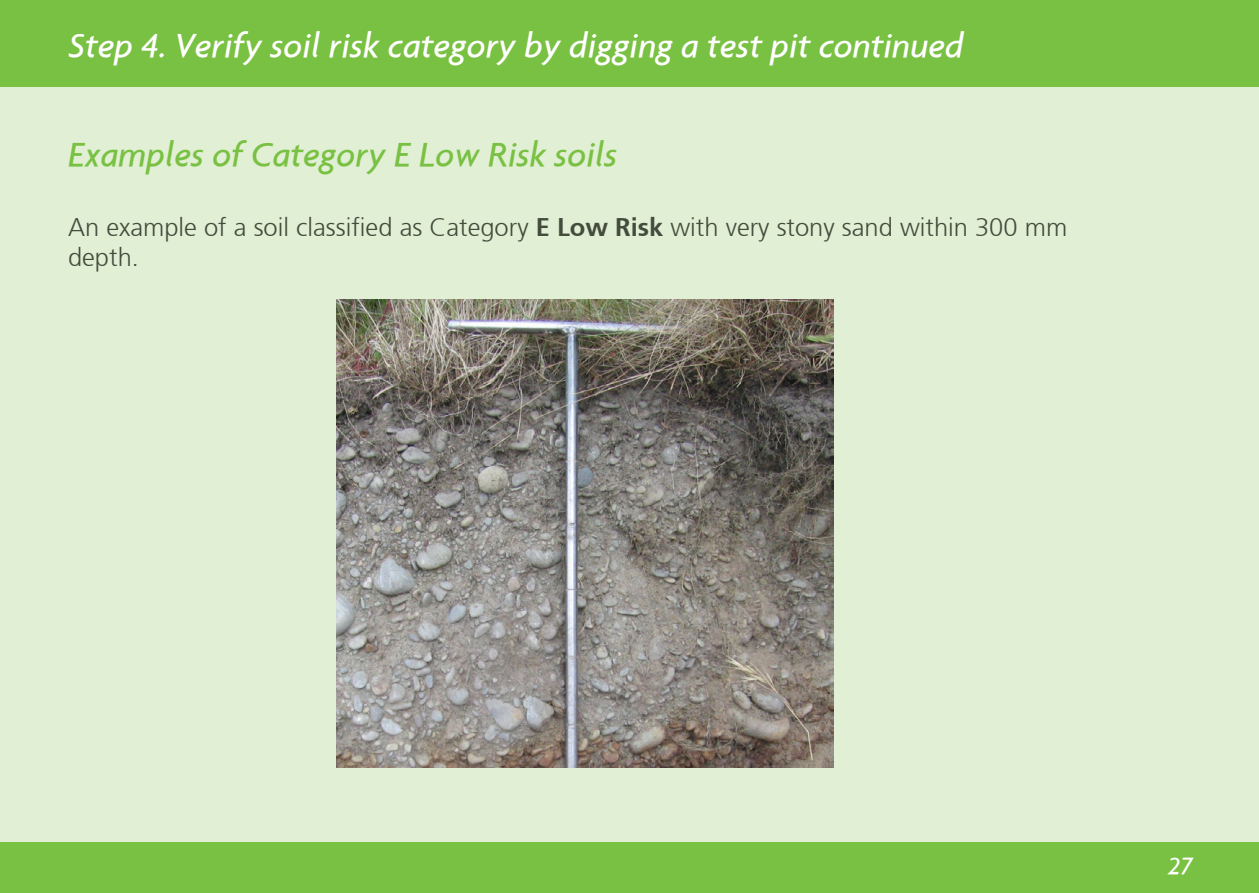
<style>
.page{position:relative;width:1259px;height:893px;background:#e1efd4}
.page>*{position:absolute;margin:0;border:0;box-sizing:border-box;transform-origin:0 0}
.White_Title{font:italic 500 36px "Agenda";color:#fff}
.Green_title{font:italic 500 36px "Agenda";color:#79c142}
.body{font:300 25.5px/30px "Frutiger";color:#434c3d}
.t1{font:italic 500 25.5px "Agenda";color:#fff}
.s1{font-weight:700}
</style>
<div class="page">
<div style="left:0;top:842px;width:1259px;height:51px;background:#79c142"></div>
<div style="left:0;top:0;width:1259px;height:86px;background:#79c142"></div>
<img style="left:336px;top:300px;width:497px;height:468px">
<p class="White_Title" style="left:68px;top:24px;width:897px">Step 4. Verify soil risk category by digging a test pit continued</p>
<p class="Green_title" style="left:68px;top:132px;width:551px">Examples of Category E Low Risk soils</p>
<p class="body" style="left:68px;top:213px;width:1000px">An example of a soil classified as Category <span class="s1">E Low Risk</span> with very stony sand within 300 mm depth.</p>
<p class="t1" style="left:1168px;top:850px;width:26px">27</p>
</div>
